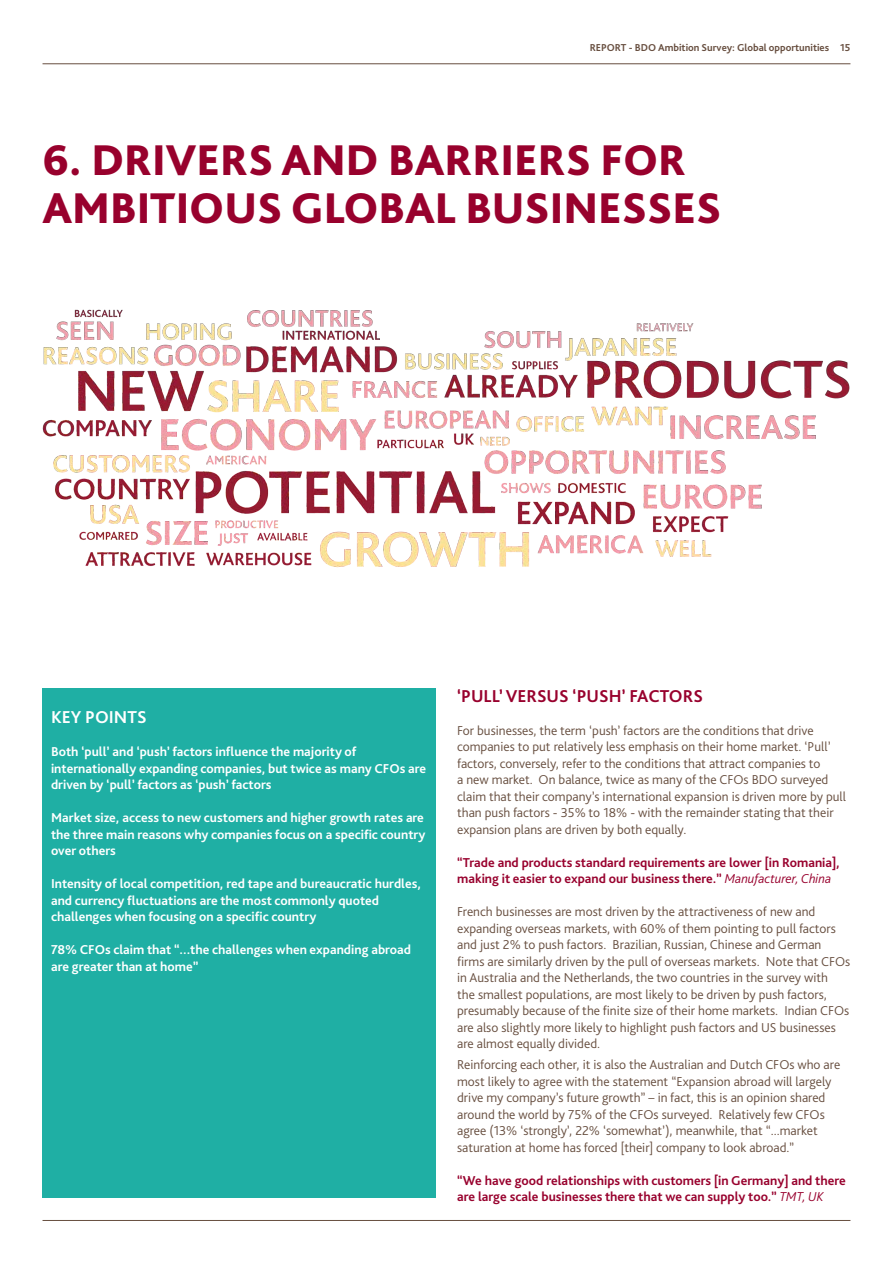
<style>
.page{position:relative;width:893px;height:1263px;background:#fff}
.page>*{position:absolute;margin:0;border:0;box-sizing:border-box;transform-origin:0 0}
.MAIN_HEADING{font:800 45px/48px "Bliss Pro";color:#98012d}
.Content_headings{font:700 18px "Bliss Pro";color:#98012d}
.Content_headings-2{font:700 18px "Bliss Pro";color:#fff}
.Body_text{font:300 13.5px/16.5px "Bliss Pro";color:#674e3f}
.Body_text-2{font:700 13.5px/16.5px "Bliss Pro";color:#fff}
.Quotes{font:700 13.5px/16.5px "Bliss Pro";color:#98012d}
.t1{font:700 10.5px "Bliss Pro";color:#674e3f}
.s1{font-weight:300;font-style:italic}
</style>
<div class="page">
<hr style="left:43px;top:63px;width:807px;height:1px;background:#674e3f">
<hr style="left:43px;top:1220px;width:807px;height:1px;background:#674e3f">
<div style="left:43px;top:688px;width:393px;height:510px;background:#1fafa4"></div>
<img style="left:43px;top:309px;width:807px;height:259px">
<p class="t1" style="left:590px;top:40px;width:262px">REPORT - BDO Ambition Survey: Global opportunities 15</p>
<p class="MAIN_HEADING" style="left:43px;top:135px;width:680px">6. DRIVERS AND BARRIERS FOR<br>AMBITIOUS GLOBAL BUSINESSES</p>
<p class="Content_headings-2" style="left:51px;top:706px;width:97px">KEY POINTS</p>
<p class="Body_text-2" style="left:51px;top:743px;width:377px">Both ‘pull’ and ‘push’ factors influence the majority of internationally expanding companies, but twice as many CFOs are driven by ‘pull’ factors as ‘push’ factors</p>
<p class="Body_text-2" style="left:51px;top:809px;width:376px;text-align:justify">Market size, access to new customers and higher growth rates are the three main reasons why companies focus on a specific country over others</p>
<p class="Body_text-2" style="left:51px;top:875px;width:371px">Intensity of local competition, red tape and bureaucratic hurdles, and currency fluctuations are the most commonly quoted challenges when focusing on a specific country</p>
<p class="Body_text-2" style="left:51px;top:941px;width:362px">78% CFOs claim that “...the challenges when expanding abroad are greater than at home”</p>
<p class="Content_headings" style="left:457px;top:685px;width:247px">‘PULL’ VERSUS ‘PUSH’ FACTORS</p>
<p class="Body_text" style="left:457px;top:722px;width:390px">For businesses, the term ‘push’ factors are the conditions that drive companies to put relatively less emphasis on their home market. ‘Pull’ factors, conversely, refer to the conditions that attract companies to<br>a new market. On balance, twice as many of the CFOs BDO surveyed claim that their company’s international expansion is driven more by pull than push factors - 35% to 18% - with the remainder stating that their expansion plans are driven by both equally.</p>
<p class="Quotes" style="left:457px;top:854px;width:384px">“Trade and products standard requirements are lower [in Romania], making it easier to expand our business there.” <span class="s1">Manufacturer, China</span></p>
<p class="Body_text" style="left:457px;top:903px;width:395px">French businesses are most driven by the attractiveness of new and expanding overseas markets, with 60% of them pointing to pull factors and just 2% to push factors. Brazilian, Russian, Chinese and German firms are similarly driven by the pull of overseas markets. Note that CFOs in Australia and the Netherlands, the two countries in the survey with<br>the smallest populations, are most likely to be driven by push factors, presumably because of the finite size of their home markets. Indian CFOs are also slightly more likely to highlight push factors and US businesses are almost equally divided.</p>
<p class="Body_text" style="left:457px;top:1056px;width:385px">Reinforcing each other, it is also the Australian and Dutch CFOs who are most likely to agree with the statement “Expansion abroad will largely drive my company’s future growth” – in fact, this is an opinion shared around the world by 75% of the CFOs surveyed. Relatively few CFOs agree (13% ‘strongly’, 22% ‘somewhat’), meanwhile, that “...market saturation at home has forced [their] company to look abroad.”</p>
<p class="Quotes" style="left:457px;top:1171px;width:390px">“We have good relationships with customers [in Germany] and there are large scale businesses there that we can supply too.” <span class="s1">TMT, UK</span></p>
</div>
